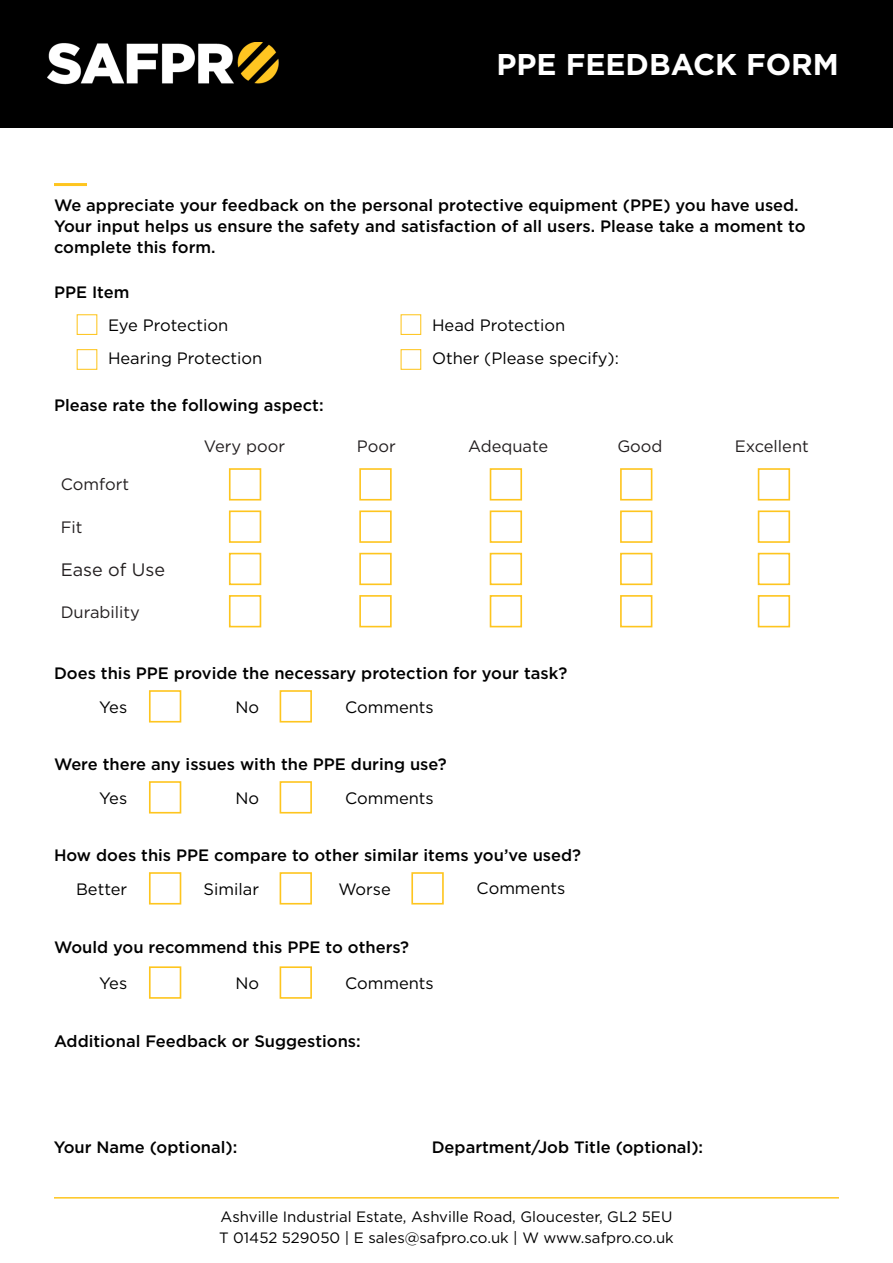
<style>
.page{position:relative;width:893px;height:1263px;background:#fff}
.page>*{position:absolute;margin:0;border:0;box-sizing:border-box;transform-origin:0 0}
.t1{font:700 30px "Gotham";color:#fff}
.t2{font:18px "Gotham";color:#231f20}
.t3{font:500 16.5px/21px "Gotham";color:#000}
.t4{font:16.5px "Gotham";color:#000}
.t5{font:16.5px "Gotham";color:#231f20}
.t6{font:15px "Gotham";color:#000}
</style>
<div class="page">
<div style="left:0;top:0;width:893px;height:128px;background:#000"></div>
<div style="left:411px;top:872px;width:33px;height:32px;border:2px solid #fec51f"></div>
<img style="left:47px;top:43px;width:232px;height:42px">
<hr style="left:54px;top:183px;width:33px;height:3px;background:#fec51f">
<svg style="left:228px;top:468px;width:563px;height:160px"></svg>
<hr style="left:310px;top:463px;width:1px;height:41px;background:#fff">
<hr style="left:441px;top:463px;width:2px;height:41px;background:#fff">
<hr style="left:573px;top:463px;width:2px;height:41px;background:#fff">
<hr style="left:705px;top:463px;width:2px;height:41px;background:#fff">
<hr style="left:179px;top:504px;width:131px;height:2px;background:#fff">
<hr style="left:310px;top:504px;width:132px;height:2px;background:#fff">
<hr style="left:310px;top:506px;width:1px;height:41px;background:#fff">
<hr style="left:442px;top:504px;width:132px;height:2px;background:#fff">
<hr style="left:441px;top:506px;width:2px;height:41px;background:#fff">
<hr style="left:574px;top:504px;width:132px;height:2px;background:#fff">
<hr style="left:573px;top:506px;width:2px;height:41px;background:#fff">
<hr style="left:706px;top:504px;width:132px;height:2px;background:#fff">
<hr style="left:705px;top:506px;width:2px;height:41px;background:#fff">
<hr style="left:179px;top:547px;width:131px;height:1px;background:#fff">
<hr style="left:310px;top:547px;width:132px;height:1px;background:#fff">
<hr style="left:310px;top:548px;width:1px;height:41px;background:#fff">
<hr style="left:442px;top:547px;width:132px;height:1px;background:#fff">
<hr style="left:441px;top:548px;width:2px;height:41px;background:#fff">
<hr style="left:574px;top:547px;width:132px;height:1px;background:#fff">
<hr style="left:573px;top:548px;width:2px;height:41px;background:#fff">
<hr style="left:706px;top:547px;width:132px;height:1px;background:#fff">
<hr style="left:705px;top:548px;width:2px;height:41px;background:#fff">
<hr style="left:179px;top:589px;width:131px;height:2px;background:#fff">
<hr style="left:310px;top:589px;width:132px;height:2px;background:#fff">
<hr style="left:310px;top:591px;width:1px;height:41px;background:#fff">
<hr style="left:442px;top:589px;width:132px;height:2px;background:#fff">
<hr style="left:441px;top:591px;width:2px;height:41px;background:#fff">
<hr style="left:574px;top:589px;width:132px;height:2px;background:#fff">
<hr style="left:573px;top:591px;width:2px;height:41px;background:#fff">
<hr style="left:706px;top:589px;width:132px;height:2px;background:#fff">
<hr style="left:705px;top:591px;width:2px;height:41px;background:#fff">
<div style="left:229px;top:468px;width:32px;height:32px;border:2px solid #fec51f"></div>
<div style="left:229px;top:510px;width:32px;height:33px;border:2px solid #fec51f"></div>
<div style="left:229px;top:553px;width:32px;height:32px;border:2px solid #fec51f"></div>
<div style="left:229px;top:595px;width:32px;height:32px;border:2px solid #fec51f"></div>
<div style="left:359px;top:468px;width:33px;height:32px;border:2px solid #fec51f"></div>
<div style="left:359px;top:510px;width:33px;height:33px;border:2px solid #fec51f"></div>
<div style="left:359px;top:553px;width:33px;height:32px;border:2px solid #fec51f"></div>
<div style="left:359px;top:595px;width:33px;height:32px;border:2px solid #fec51f"></div>
<div style="left:490px;top:468px;width:32px;height:32px;border:2px solid #fec51f"></div>
<div style="left:490px;top:510px;width:32px;height:33px;border:2px solid #fec51f"></div>
<div style="left:490px;top:553px;width:32px;height:32px;border:2px solid #fec51f"></div>
<div style="left:490px;top:595px;width:32px;height:32px;border:2px solid #fec51f"></div>
<div style="left:620px;top:468px;width:32px;height:32px;border:2px solid #fec51f"></div>
<div style="left:620px;top:510px;width:32px;height:33px;border:2px solid #fec51f"></div>
<div style="left:620px;top:553px;width:32px;height:32px;border:2px solid #fec51f"></div>
<div style="left:620px;top:595px;width:32px;height:32px;border:2px solid #fec51f"></div>
<div style="left:758px;top:468px;width:32px;height:32px;border:2px solid #fec51f"></div>
<div style="left:758px;top:510px;width:32px;height:33px;border:2px solid #fec51f"></div>
<div style="left:758px;top:553px;width:32px;height:32px;border:2px solid #fec51f"></div>
<div style="left:758px;top:595px;width:32px;height:32px;border:2px solid #fec51f"></div>
<div style="left:149px;top:690px;width:32px;height:32px;border:2px solid #fec51f"></div>
<div style="left:149px;top:781px;width:32px;height:32px;border:2px solid #fec51f"></div>
<div style="left:149px;top:872px;width:32px;height:32px;border:2px solid #fec51f"></div>
<div style="left:149px;top:966px;width:32px;height:33px;border:2px solid #fec51f"></div>
<div style="left:280px;top:690px;width:32px;height:32px;border:2px solid #fec51f"></div>
<div style="left:280px;top:781px;width:32px;height:32px;border:2px solid #fec51f"></div>
<div style="left:280px;top:872px;width:32px;height:32px;border:2px solid #fec51f"></div>
<div style="left:280px;top:966px;width:32px;height:33px;border:2px solid #fec51f"></div>
<hr style="left:54px;top:1197px;width:785px;height:1px;background:#fec51f">
<div style="left:77px;top:314px;width:20px;height:21px;border:1px solid #fec51f"></div>
<div style="left:77px;top:349px;width:20px;height:21px;border:1px solid #fec51f"></div>
<div style="left:401px;top:314px;width:20px;height:21px;border:1px solid #fec51f"></div>
<div style="left:401px;top:349px;width:20px;height:21px;border:1px solid #fec51f"></div>
<p class="t1" style="left:496px;top:44px;width:344px">PPE FEEDBACK FORM</p>
<p class="t3" style="left:54px;top:194px;width:753px">We appreciate your feedback on the personal protective equipment (PPE) you have used.<br>Your input helps us ensure the safety and satisfaction of all users. Please take a moment to complete this form.</p>
<p class="t3" style="left:54px;top:282px;width:77px">PPE Item</p>
<p class="t4" style="left:108px;top:315px;width:122px">Eye Protection</p>
<p class="t4" style="left:432px;top:315px;width:135px">Head Protection</p>
<p class="t4" style="left:108px;top:348px;width:156px">Hearing Protection</p>
<p class="t4" style="left:432px;top:348px;width:188px">Other (Please specify):</p>
<p class="t3" style="left:54px;top:394px;width:271px">Please rate the following aspect:</p>
<p class="t5" style="left:204px;top:436px;width:83px">Very poor</p>
<p class="t5" style="left:357px;top:436px;width:40px">Poor</p>
<p class="t5" style="left:468px;top:436px;width:82px">Adequate</p>
<p class="t5" style="left:617px;top:436px;width:47px">Good</p>
<p class="t5" style="left:735px;top:436px;width:76px">Excellent</p>
<p class="t5" style="left:61px;top:474px;width:70px">Comfort</p>
<p class="t5" style="left:61px;top:516px;width:23px">Fit</p>
<p class="t2" style="left:61px;top:558px;width:106px">Ease of Use</p>
<p class="t5" style="left:61px;top:601px;width:81px">Durability</p>
<p class="t3" style="left:54px;top:662px;width:515px">Does this PPE provide the necessary protection for your task?</p>
<p class="t4" style="left:99px;top:696px;width:29px">Yes</p>
<p class="t4" style="left:235px;top:696px;width:25px">No</p>
<p class="t4" style="left:345px;top:696px;width:90px">Comments</p>
<p class="t3" style="left:54px;top:753px;width:394px">Were there any issues with the PPE during use?</p>
<p class="t4" style="left:99px;top:787px;width:29px">Yes</p>
<p class="t4" style="left:235px;top:787px;width:25px">No</p>
<p class="t4" style="left:345px;top:787px;width:90px">Comments</p>
<p class="t3" style="left:54px;top:844px;width:529px">How does this PPE compare to other similar items you’ve used?</p>
<p class="t4" style="left:76px;top:878px;width:53px">Better</p>
<p class="t4" style="left:204px;top:878px;width:57px">Similar</p>
<p class="t4" style="left:477px;top:877px;width:90px">Comments</p>
<p class="t4" style="left:338px;top:878px;width:54px">Worse</p>
<p class="t3" style="left:54px;top:936px;width:357px">Would you recommend this PPE to others?</p>
<p class="t4" style="left:99px;top:973px;width:29px">Yes</p>
<p class="t4" style="left:235px;top:973px;width:25px">No</p>
<p class="t4" style="left:345px;top:973px;width:90px">Comments</p>
<p class="t3" style="left:54px;top:1030px;width:308px">Additional Feedback or Suggestions:</p>
<p class="t3" style="left:54px;top:1136px;width:185px">Your Name (optional):</p>
<p class="t3" style="left:432px;top:1136px;width:273px">Department/Job Title (optional):</p>
<p class="t6" style="left:221px;top:1207px;width:453px">Ashville Industrial Estate, Ashville Road, Gloucester, GL2 5EU</p>
<p class="t6" style="left:219px;top:1228px;width:456px">T 01452 529050 | E sales@safpro.co.uk | W www.safpro.co.uk</p>
</div>
